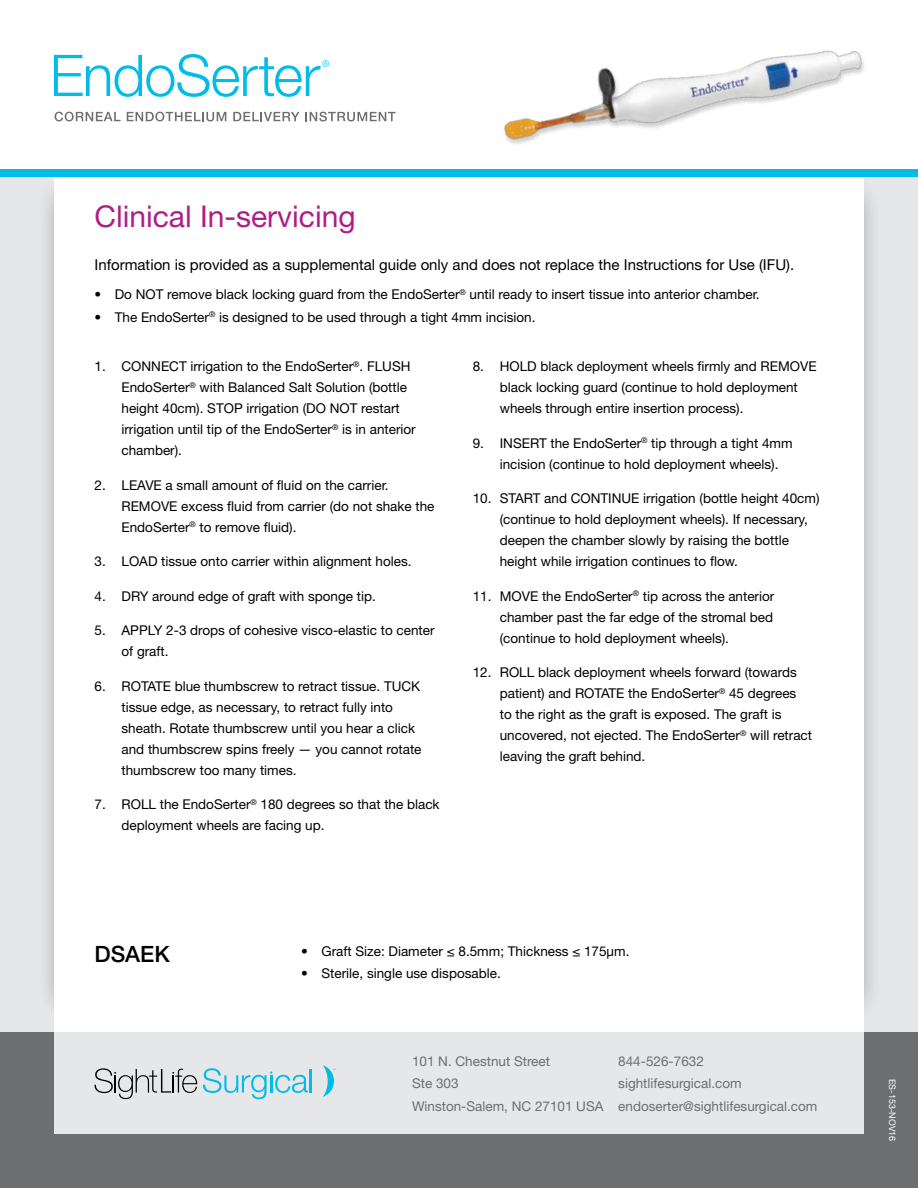
<style>
.page{position:relative;width:918px;height:1188px;background:#fff}
.page>*{position:absolute;margin:0;border:0;box-sizing:border-box;transform-origin:0 0}
.t1{font:30px "Helvetica Neue LT Pro";color:#b01c87}
.t2{font:500 22.5px "Helvetica Neue LT Pro";color:#000}
.t3{font:15px "Helvetica Neue LT Pro";color:#000}
.t4{font:13.5px/21px "Helvetica Neue LT Pro";color:#000}
.t5{font:13.5px/22.5px "Helvetica Neue LT Pro";color:#6d6e71}
.t6{font:9px "Helvetica Neue LT Pro";color:#fff}
</style>
<div class="page">
<div style="left:0;top:177px;width:918px;height:1011px;background:#e6e7e8"></div>
<div style="left:0;top:1032px;width:918px;height:156px;background:#6d6e71"></div>
<img style="left:471px;top:50px;width:417px;height:120px">
<div style="left:37px;top:174px;width:209px;height:850px;background:#000;opacity:.4"></div>
<div style="left:673px;top:174px;width:209px;height:850px;background:#000;opacity:.4"></div>
<div style="left:54px;top:176px;width:810px;height:856px;background:#fff"></div>
<div style="left:54px;top:1032px;width:810px;height:102px;background:#e6e7e8"></div>
<div style="left:0;top:170px;width:918px;height:7px;background:#00bce7"></div>
<svg style="left:54px;top:54px;width:275px;height:43px"></svg>
<svg style="left:55px;top:112px;width:66px;height:9px"></svg>
<svg style="left:127px;top:112px;width:99px;height:9px"></svg>
<svg style="left:233px;top:112px;width:163px;height:9px"></svg>
<svg style="left:94px;top:1068px;width:103px;height:31px"></svg>
<hr style="left:310px;top:1069px;width:2px;height:23px;background:#00bce7">
<svg style="left:203px;top:1068px;width:105px;height:31px"></svg>
<svg style="left:323px;top:1065px;width:13px;height:32px"></svg>
<h1 class="t1" style="left:94px;top:197px;width:263px">Clinical In-servicing</h1>
<p class="t3" style="left:94px;top:256px;width:701px">Information is provided as a supplemental guide only and does not replace the Instructions for Use (IFU).</p>
<p class="t4" style="left:94px;top:284px;width:667px">• Do NOT remove black locking guard from the EndoSerter<sup>®</sup> until ready to insert tissue into anterior chamber.</p>
<p class="t4" style="left:95px;top:306px;width:442px">• The EndoSerter<sup>®</sup> is designed to be used through a tight 4mm incision.</p>
<p class="t4" style="left:122px;top:356px;width:296px;text-indent:-27px">1. CONNECT irrigation to the EndoSerter<sup>®</sup>. FLUSH EndoSerter<sup>®</sup> with Balanced Salt Solution (bottle height 40cm). STOP irrigation (DO NOT restart irrigation until tip of the EndoSerter<sup>®</sup> is in anterior chamber).</p>
<p class="t4" style="left:122px;top:474px;width:315px;text-indent:-27px">2. LEAVE a small amount of fluid on the carrier.<br>REMOVE excess fluid from carrier (do not shake the<br>EndoSerter<sup>®</sup> to remove fluid).</p>
<p class="t4" style="left:95px;top:551px;width:319px">3. LOAD tissue onto carrier within alignment holes.</p>
<p class="t4" style="left:95px;top:585px;width:283px">4. DRY around edge of graft with sponge tip.</p>
<p class="t4" style="left:122px;top:620px;width:315px;text-indent:-27px">5. APPLY 2-3 drops of cohesive visco-elastic to center of graft.</p>
<p class="t4" style="left:122px;top:675px;width:302px;text-indent:-27px">6. ROTATE blue thumbscrew to retract tissue. TUCK tissue edge, as necessary, to retract fully into sheath. Rotate thumbscrew until you hear a click and thumbscrew spins freely — you cannot rotate thumbscrew too many times.</p>
<p class="t4" style="left:122px;top:794px;width:320px;text-indent:-27px">7. ROLL the EndoSerter<sup>®</sup> 180 degrees so that the black deployment wheels are facing up.</p>
<p class="t4" style="left:500px;top:356px;width:318px;text-indent:-27px">8. HOLD black deployment wheels firmly and REMOVE black locking guard (continue to hold deployment wheels through entire insertion process).</p>
<p class="t4" style="left:500px;top:432px;width:294px;text-indent:-27px">9. INSERT the EndoSerter<sup>®</sup> tip through a tight 4mm incision (continue to hold deployment wheels).</p>
<p class="t4" style="left:500px;top:488px;width:321px;text-indent:-27px">10. START and CONTINUE irrigation (bottle height 40cm) (continue to hold deployment wheels). If necessary, deepen the chamber slowly by raising the bottle height while irrigation continues to flow.</p>
<p class="t4" style="left:500px;top:585px;width:276px;text-align:justify;text-indent:-27px">11. MOVE the EndoSerter<sup>®</sup> tip across the anterior chamber past the far edge of the stromal bed (continue to hold deployment wheels).</p>
<p class="t4" style="left:500px;top:662px;width:314px;text-indent:-27px">12. ROLL black deployment wheels forward (towards patient) and ROTATE the EndoSerter<sup>®</sup> 45 degrees<br>to the right as the graft is exposed. The graft is uncovered, not ejected. The EndoSerter<sup>®</sup> will retract leaving the graft behind.</p>
<h2 class="t2" style="left:94px;top:941px;width:77px">DSAEK</h2>
<p class="t4" style="left:301px;top:940px;width:330px">• Graft Size: Diameter ≤ 8.5mm; Thickness ≤ 175µm.</p>
<p class="t4" style="left:301px;top:963px;width:201px">• Sterile, single use disposable.</p>
<p class="t5" style="left:412px;top:1049px;width:193px">101 N. Chestnut Street<br>Ste 303<br>Winston-Salem, NC 27101 USA</p>
<p class="t5" style="left:618px;top:1049px;width:201px">844-526-7632 sightlifesurgical.com endoserter@sightlifesurgical.com</p>
<p class="t6" style="left:898px;top:1079px;width:64px;rotate:90deg">ES-153-NOV16</p>
</div>
